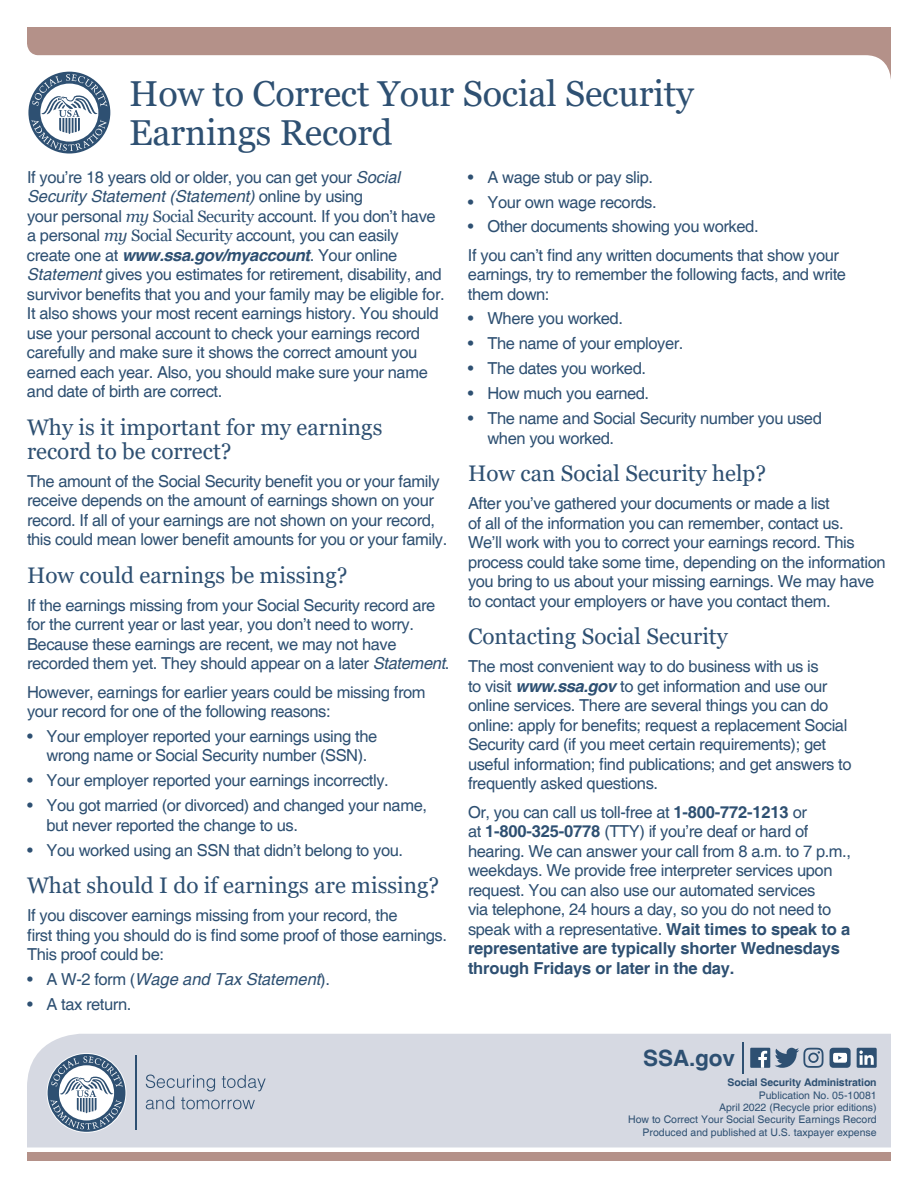
<style>
.page{position:relative;width:918px;height:1188px;background:#fff}
.page>*{position:absolute;margin:0;border:0;box-sizing:border-box;transform-origin:0 0}
.t1{font:36px/39px "Georgia";letter-spacing:-.005em;color:#2e5072}
.t2{font:22.5px/24px "Georgia";color:#2e5072}
.t3{font:700 22.5px "Helvetica";letter-spacing:-.005em;color:#2e5072}
.t4{font:16.5px/19.5px "Helvetica";letter-spacing:-.025em;color:#2e5072}
.t5{font:italic 16.5px "Helvetica";letter-spacing:-.005em;color:#2e5072}
.t6{font:10.5px "Helvetica";color:#2e5072}
.t7{font:700 10.5px "Helvetica";letter-spacing:-.01em;color:#2e5072}
.s1{font-style:italic}
.s2{font-family:"Georgia";font-style:italic}
.s3{font-family:"Georgia"}
.s4{font-weight:700;font-style:italic}
.s5{font-style:normal}
.s6{font-weight:700}
</style>
<div class="page">
<div style="left:27px;top:1034px;width:864px;height:113px;background:#d6d9e2"></div>
<div style="left:27px;top:1153px;width:864px;height:8px;background:#b49189"></div>
<svg style="left:27px;top:27px;width:864px;height:52px;fill:#b49189"></svg>
<hr style="left:742px;top:1042px;width:1px;height:32px;background:#2e5072">
<div style="left:750px;top:1048px;width:20px;height:20px;background:#2e5072"></div>
<svg style="left:758px;top:1051px;width:9px;height:17px"></svg>
<svg style="left:775px;top:1048px;width:49px;height:20px"></svg>
<svg style="left:830px;top:1048px;width:21px;height:20px"></svg>
<svg style="left:857px;top:1048px;width:20px;height:20px"></svg>
<svg style="left:28px;top:72px;width:82px;height:82px"></svg>
<svg style="left:32px;top:74px;width:75px;height:77px"></svg>
<svg style="left:146px;top:1075px;width:120px;height:34px;background:#bbc3d0"></svg>
<hr style="left:135px;top:1056px;width:1px;height:74px;background:#2e5072">
<div style="left:48px;top:1054px;width:77px;height:78px;background:#2e5072;border-radius:50%"></div>
<svg style="left:51px;top:1056px;width:72px;height:73px"></svg>
<h1 class="t1" style="left:129px;top:75px;width:566px">How to Correct Your Social Security<br>Earnings Record</h1>
<p class="t4" style="left:27px;top:168px;width:419px">If you’re 18 years old or older, you can get your <span class="s1">Social Security Statement (Statement)</span> online by using<br>your personal <span class="s2">my</span> <span class="s3">Social Security</span> account. If you don’t have a personal <span class="s2">my</span> <span class="s3">Social Security</span> account, you can easily create one at <span class="s4">www.ssa.gov/myaccount</span>. Your online <span class="s1">Statement</span> gives you estimates for retirement, disability, and survivor benefits that you and your family may be eligible for.<br>It also shows your most recent earnings history. You should use your personal account to check your earnings record carefully and make sure it shows the correct amount you earned each year. Also, you should make sure your name and date of birth are correct.</p>
<h1 class="t2" style="left:27px;top:415px;width:357px">Why is it important for my earnings record to be correct?</h1>
<p class="t4" style="left:27px;top:472px;width:422px">The amount of the Social Security benefit you or your family receive depends on the amount of earnings shown on your record. If all of your earnings are not shown on your record, this could mean lower benefit amounts for you or your family.</p>
<h1 class="t2" style="left:27px;top:564px;width:322px">How could earnings be missing?</h1>
<p class="t4" style="left:27px;top:596px;width:424px">If the earnings missing from your Social Security record are for the current year or last year, you don’t need to worry.<br>Because these earnings are recent, we may not have recorded them yet. They should appear on a later <span class="s1">Statement</span>.</p>
<p class="t4" style="left:27px;top:683px;width:400px">However, earnings for earlier years could be missing from your record for one of the following reasons:</p>
<p class="t4" style="left:27px;top:727px;width:352px;text-align:center">• Your employer reported your earnings using the wrong name or Social Security number (SSN).</p>
<p class="t4" style="left:27px;top:771px;width:363px">• Your employer reported your earnings incorrectly.</p>
<p class="t4" style="left:46px;top:796px;width:382px;text-indent:-19px">• You got married (or divorced) and changed your name, but never reported the change to us.</p>
<p class="t4" style="left:27px;top:841px;width:378px">• You worked using an SSN that didn’t belong to you.</p>
<h1 class="t2" style="left:27px;top:874px;width:414px">What should I do if earnings are missing?</h1>
<p class="t4" style="left:27px;top:906px;width:422px">If you discover earnings missing from your record, the<br>first thing you should do is find some proof of those earnings.<br>This proof could be:</p>
<p class="t5" style="left:27px;top:970px;width:304px"><span class="s5">• A W-2 form (</span>Wage and Tax Statement<span class="s5">).</span></p>
<p class="t4" style="left:27px;top:995px;width:106px">• A tax return.</p>
<p class="t4" style="left:468px;top:168px;width:187px">• A wage stub or pay slip.</p>
<p class="t4" style="left:468px;top:193px;width:190px">• Your own wage records.</p>
<p class="t4" style="left:468px;top:218px;width:292px">• Other documents showing you worked.</p>
<p class="t4" style="left:468px;top:246px;width:380px">If you can’t find any written documents that show your earnings, try to remember the following facts, and write them down:</p>
<p class="t4" style="left:468px;top:310px;width:156px">• Where you worked.</p>
<p class="t4" style="left:468px;top:334px;width:217px">• The name of your employer.</p>
<p class="t4" style="left:468px;top:359px;width:180px">• The dates you worked.</p>
<p class="t4" style="left:468px;top:384px;width:183px">• How much you earned.</p>
<p class="t4" style="left:487px;top:409px;width:336px;text-indent:-19px">• The name and Social Security number you used when you worked.</p>
<h1 class="t2" style="left:468px;top:462px;width:300px">How can Social Security help?</h1>
<p class="t4" style="left:468px;top:494px;width:419px">After you’ve gathered your documents or made a list<br>of all of the information you can remember, contact us.<br>We’ll work with you to correct your earnings record. This process could take some time, depending on the information you bring to us about your missing earnings. We may have to contact your employers or have you contact them.</p>
<h1 class="t2" style="left:468px;top:625px;width:261px">Contacting Social Security</h1>
<p class="t4" style="left:468px;top:657px;width:385px">The most convenient way to do business with us is<br>to visit <span class="s4">www.ssa.gov</span> to get information and use our online services. There are several things you can do online: apply for benefits; request a replacement Social Security card (if you meet certain requirements); get useful information; find publications; and get answers to frequently asked questions.</p>
<p class="t4" style="left:468px;top:803px;width:385px">Or, you can call us toll-free at <span class="s6">1-800-772-1213</span> or<br>at <span class="s6">1-800-325-0778</span> (TTY) if you’re deaf or hard of hearing. We can answer your call from 8 a.m. to 7 p.m., weekdays. We provide free interpreter services upon request. You can also use our automated services<br>via telephone, 24 hours a day, so you do not need to speak with a representative. <span class="s6">Wait times to speak to a representative are typically shorter Wednesdays through Fridays or later in the day.</span></p>
<p class="t3" style="left:643px;top:1044px;width:93px">SSA.gov</p>
<p class="t7" style="left:727px;top:1076px;width:151px">Social Security Administration</p>
<p class="t6" style="left:759px;top:1089px;width:119px">Publication No. 05-10081</p>
<p class="t6" style="left:719px;top:1101px;width:159px">April 2022 (Recycle prior editions)</p>
<p class="t6" style="left:628px;top:1114px;width:250px">How to Correct Your Social Security Earnings Record</p>
<p class="t6" style="left:643px;top:1126px;width:236px">Produced and published at U.S. taxpayer expense</p>
</div>
